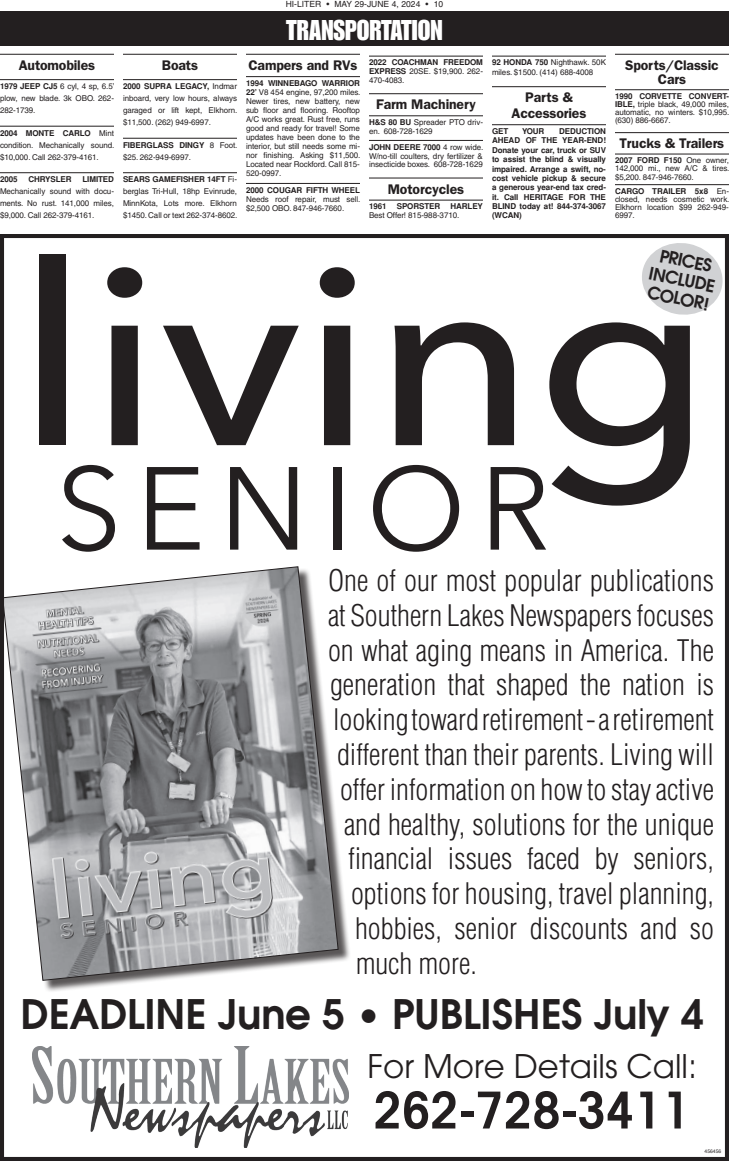
<style>
.page{position:relative;width:729px;height:1161px;background:#fff}
.page>*{position:absolute;margin:0;border:0;box-sizing:border-box;transform-origin:0 0}
.t1{font:500 252px "Avenir Next";color:#231f20;scale:1.11 1}
.t2{font:116.7px "Avenir Next";letter-spacing:.12em;color:#231f20}
.t3{font:600 condensed 51px "Avant Garde";color:#231f20}
.t4{font:600 40.5px "Avant Garde";letter-spacing:-.005em;color:#231f20}
.t5{font:32.4px "Avant Garde";color:#231f20}
.t6{font:300 condensed 29px "Helvetica";color:#231f20}
.t7{font:28px "Impact";color:#fff;scale:.94 1}
.t8{font:600 17.2px/19px "Avant Garde";color:#231f20;text-align:center}
.t9{font:600 14px/15.4px "Franklin Gothic";letter-spacing:-.01em;color:#231f20;text-align:center}
.t10{font:8.5px "Helvetica";color:#231f20}
.t11{font:8px/12.1px "Helvetica";letter-spacing:-.01em;color:#231f20;text-align:justify}
.t12{font:700 8px/9.4px "Helvetica";letter-spacing:-.01em;color:#231f20;text-align:justify}
.t13{font:5px "Helvetica";color:#231f20}
.s1{font-weight:700}
.s2{font-weight:400}
</style>
<div class="page">
<div style="left:0;top:12px;width:729px;height:34px;background:#231f20"></div>
<hr style="left:0;top:54px;width:114px;height:1px;background:#231f20">
<hr style="left:0;top:79px;width:114px;height:1px;background:#231f20">
<hr style="left:0;top:126px;width:114px;height:1px;background:#231f20">
<hr style="left:0;top:172px;width:114px;height:1px;background:#231f20">
<hr style="left:123px;top:54px;width:114px;height:1px;background:#231f20">
<hr style="left:123px;top:79px;width:114px;height:1px;background:#231f20">
<hr style="left:123px;top:138px;width:114px;height:1px;background:#231f20">
<hr style="left:123px;top:172px;width:114px;height:1px;background:#231f20">
<hr style="left:246px;top:54px;width:114px;height:1px;background:#231f20">
<hr style="left:246px;top:76px;width:114px;height:1px;background:#231f20">
<hr style="left:246px;top:183px;width:114px;height:1px;background:#231f20">
<hr style="left:369px;top:56px;width:114px;height:1px;background:#231f20">
<hr style="left:369px;top:93px;width:114px;height:1px;background:#231f20">
<hr style="left:369px;top:115px;width:114px;height:1px;background:#231f20">
<hr style="left:369px;top:140px;width:114px;height:1px;background:#231f20">
<hr style="left:369px;top:178px;width:114px;height:1px;background:#231f20">
<hr style="left:369px;top:200px;width:114px;height:1px;background:#231f20">
<hr style="left:492px;top:56px;width:114px;height:1px;background:#231f20">
<hr style="left:492px;top:86px;width:114px;height:1px;background:#231f20">
<hr style="left:492px;top:124px;width:114px;height:1px;background:#231f20">
<hr style="left:615px;top:54px;width:114px;height:1px;background:#231f20">
<hr style="left:615px;top:89px;width:114px;height:1px;background:#231f20">
<hr style="left:615px;top:132px;width:114px;height:1px;background:#231f20">
<hr style="left:615px;top:154px;width:114px;height:1px;background:#231f20">
<hr style="left:615px;top:184px;width:114px;height:1px;background:#231f20">
<div style="left:4px;top:568px;width:347px;height:425px;background:#231f20;opacity:.75"></div>
<svg style="left:5px;top:566px;width:334px;height:415px;background:#a8a9ab"></svg>
<img style="left:33px;top:1047px;width:315px;height:100px">
<svg style="left:642px;top:243px;width:81px;height:72px"></svg>
<div style="left:0;top:234px;width:729px;height:927px;border:4px solid #231f20"></div>
<p class="t9" style="left:19px;top:57px;width:78px">Automobiles</p>
<p class="t11" style="left:0;top:80px;width:116px"><span class="s1">1979 JEEP CJ5</span> 6 cyl, 4 sp, 6.5’ plow, new blade. 3k OBO. 262- 282-1739.</p>
<p class="t11" style="left:0;top:127px;width:116px"><span class="s1">2004 MONTE CARLO</span> Mint condition. Mechanically sound. $10,000. Call 262-379-4161.</p>
<p class="t12" style="left:0;top:175px;width:19px">2005</p>
<p class="t12" style="left:28px;top:175px;width:45px">CHRYSLER</p>
<p class="t11" style="left:0;top:173px;width:116px;text-indent:82px"><span class="s1">LIMITED </span>Mechanically sound with docu&shy;ments. No rust. 141,000 miles, $9,000. Call 262-379-4161.</p>
<p class="t9" style="left:162px;top:57px;width:38px">Boats</p>
<p class="t11" style="left:123px;top:80px;width:116px"><span class="s1">2000 SUPRA LEGACY,</span> Indmar inboard, very low hours, always garaged or lift kept, Elkhorn. $11,500. (262) 949-6997.</p>
<p class="t11" style="left:123px;top:139px;width:116px"><span class="s1">FIBERGLASS DINGY</span> 8 Foot. $25. 262-949-6997.</p>
<p class="t11" style="left:123px;top:173px;width:116px"><span class="s1">SEARS GAMEFISHER 14FT</span> Fi&shy;berglas Tri-Hull, 18hp Evinrude, MinnKota, Lots more. Elkhorn $1450. Call or text 262-374-8602.</p>
<p class="t10" style="left:286px;top:-1px;width:159px">HI-LITER • MAY 29-JUNE 4, 2024 • 10</p>
<p class="t7" style="left:286px;top:14px;width:168px">TRANSPORTATION</p>
<p class="t9" style="left:249px;top:57px;width:110px">Campers and RVs</p>
<p class="t11" style="left:246px;top:79px;width:116px;line-height:9px"><span class="s1">1994 WINNEBAGO WARRIOR 22’</span> V8 454 engine, 97,200 miles.<br>Newer tires, new battery, new sub floor and flooring. Rooftop A/C works great. Rust free, runs good and ready for travel! Some updates have been done to the interior, but still needs some mi&shy;nor finishing. Asking $11,500.<br>Located near Rockford. Call 815- 520-0997.</p>
<p class="t11" style="left:246px;top:185px;width:116px;line-height:9px"><span class="s1">2000 COUGAR FIFTH WHEEL </span>Needs roof repair, must sell. $2,500 OBO. 847-946-7660.</p>
<p class="t12" style="left:369px;top:58px;width:116px;line-height:8.8px">2022 COACHMAN FREEDOM EXPRESS <span class="s2">20SE. $19,900. 262- 470-4083.</span></p>
<p class="t9" style="left:376px;top:97px;width:101px">Farm Machinery</p>
<p class="t11" style="left:369px;top:118px;width:115px;line-height:8.8px"><span class="s1">H&amp;S 80 BU</span> Spreader PTO driv&shy;en. 608-728-1629</p>
<p class="t11" style="left:369px;top:143px;width:116px;line-height:8.8px"><span class="s1">JOHN DEERE 7000</span> 4 row wide.<br>W/no-till coulters, dry fertilizer &amp; insecticide boxes. 608-728-1629</p>
<p class="t9" style="left:388px;top:181px;width:78px">Motorcycles</p>
<p class="t12" style="left:369px;top:202px;width:19px">1961</p>
<p class="t12" style="left:397px;top:202px;width:45px">SPORSTER</p>
<p class="t11" style="left:369px;top:202px;width:115px;line-height:8.8px;text-indent:82px"><span class="s1">HARLEY<br></span>Best Offer! 815-988-3710.</p>
<p class="t11" style="left:492px;top:58px;width:116px;line-height:9.4px"><span class="s1">92 HONDA 750</span> Nighthawk. 50K miles. $1500. (414) 688-4008</p>
<p class="t9" style="left:512px;top:90px;width:76px">Parts &amp;<br>Accessories</p>
<p class="t12" style="left:492px;top:127px;width:18px">GET</p>
<p class="t12" style="left:522px;top:127px;width:24px">YOUR</p>
<p class="t12" style="left:492px;top:127px;width:116px;text-indent:67px">DEDUCTION AHEAD OF THE YEAR-END!<br>Donate your car, truck or SUV to assist the blind &amp; visually impaired. Arrange a swift, no&shy;cost vehicle pickup &amp; secure a generous year-end tax cred&shy;it. Call HERITAGE FOR THE BLIND today at! 844-374-3067 (WCAN)</p>
<p class="t9" style="left:625px;top:58px;width:95px;line-height:14.1px">Sports/Classic<br>Cars</p>
<p class="t11" style="left:615px;top:92px;width:116px;line-height:8.1px"><span class="s1">1990 CORVETTE CONVERT-IBLE,</span> triple black, 49,000 miles, automatic, no winters. $10,995. (630) 886-6667.</p>
<p class="t9" style="left:620px;top:136px;width:106px">Trucks &amp; Trailers</p>
<p class="t11" style="left:615px;top:157px;width:116px;line-height:8.1px"><span class="s1">2007 FORD F150</span> One owner, 142,000 mi., new A/C &amp; tires. $5,200. 847-946-7660.</p>
<p class="t11" style="left:615px;top:187px;width:116px;line-height:8.1px"><span class="s1">CARGO TRAILER 5x8</span> En&shy;closed, needs cosmetic work.<br>Elkhorn location $99 262-949- 6997.</p>
<p class="t8" style="left:655px;top:244px;width:69px;rotate:12deg">PRICES<br>INCLUDE<br>COLOR!</p>
<p class="t1" style="left:16px;top:143px;width:629px">living</p>
<p class="t2" style="left:56px;top:411px;width:495px">SENIOR</p>
<p class="t6" style="left:328px;top:563px;width:387px">One of our most popular publications</p>
<p class="t6" style="left:328px;top:597px;width:387px">at Southern Lakes Newspapers focuses</p>
<p class="t6" style="left:328px;top:632px;width:387px">on what aging means in America. The</p>
<p class="t6" style="left:330px;top:667px;width:386px">generation that shaped the nation is</p>
<p class="t6" style="left:333px;top:702px;width:383px">looking toward retirement - a retirement</p>
<p class="t6" style="left:337px;top:737px;width:379px">different than their parents. Living will</p>
<p class="t6" style="left:340px;top:771px;width:375px">offer information on how to stay active</p>
<p class="t6" style="left:344px;top:806px;width:372px">and healthy, solutions for the unique</p>
<p class="t6" style="left:348px;top:841px;width:367px">financial issues faced by seniors,</p>
<p class="t6" style="left:351px;top:876px;width:365px">options for housing, travel planning,</p>
<p class="t6" style="left:355px;top:911px;width:361px">hobbies, senior discounts and so</p>
<p class="t6" style="left:356px;top:945px;width:122px">much more.</p>
<p class="t4" style="left:21px;top:987px;width:685px">DEADLINE June 5 • PUBLISHES July 4</p>
<p class="t5" style="left:368px;top:1047px;width:331px">For More Details Call:</p>
<p class="t3" style="left:374px;top:1079px;width:319px">262-728-3411</p>
<p class="t13" style="left:705px;top:1149px;width:18px">456456</p>
</div>
